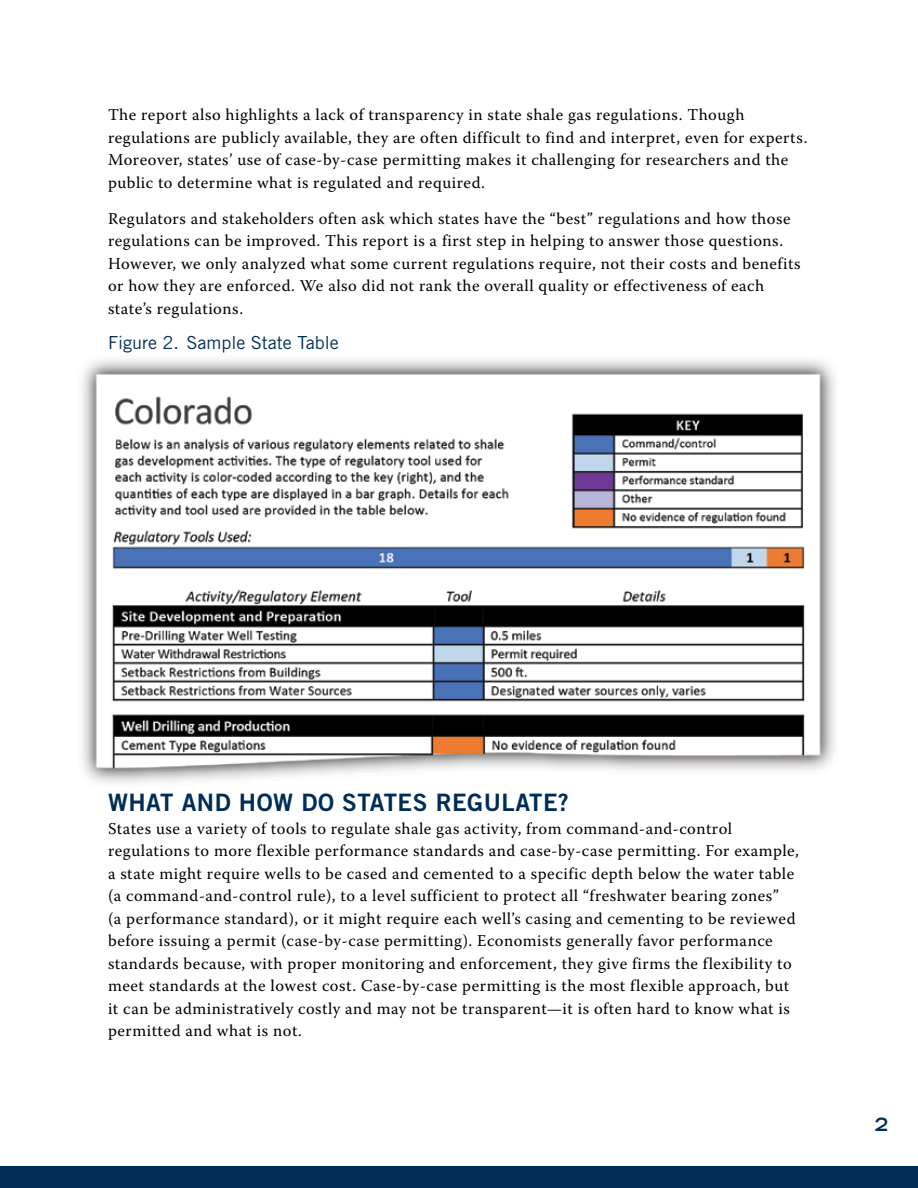
<style>
.page{position:relative;width:918px;height:1188px;background:#fff}
.page>*{position:absolute;margin:0;border:0;box-sizing:border-box;transform-origin:0 0}
.t1{font:24px "Trade Gothic Bold Two";letter-spacing:.02em;color:#002d56}
.t2{font:18px "Trade Gothic";color:#002d56}
.t3{font:700 expanded 18px "Trade Gothic LT";color:#002d56}
.t4{font:16.5px/22.5px "Warnock Pro";letter-spacing:.03em;color:#000}
</style>
<div class="page">
<img style="left:82px;top:359px;width:753px;height:425px">
<div style="left:0;top:1166px;width:918px;height:22px;background:#002d56"></div>
<p class="t4" style="left:108px;top:103px;width:701px">The report also highlights a lack of transparency in state shale gas regulations. Though regulations are publicly available, they are often difficult to find and interpret, even for experts.<br>Moreover, states’ use of case-by-case permitting makes it challenging for researchers and the public to determine what is regulated and required.</p>
<p class="t4" style="left:108px;top:207px;width:694px">Regulators and stakeholders often ask which states have the “best” regulations and how those regulations can be improved. This report is a first step in helping to answer those questions.<br>However, we only analyzed what some current regulations require, not their costs and benefits or how they are enforced. We also did not rank the overall quality or effectiveness of each state’s regulations.</p>
<p class="t2" style="left:108px;top:331px;width:232px">Figure 2. Sample State Table</p>
<h1 class="t1" style="left:108px;top:788px;width:462px">WHAT AND H OW DO STATES REGULATE?</h1>
<p class="t4" style="left:108px;top:817px;width:692px">States use a variety of tools to regulate shale gas activity, from command-and-control regulations to more flexible performance standards and case-by-case permitting. For example, a state might require wells to be cased and cemented to a specific depth below the water table (a command-and-control rule), to a level sufficient to protect all “freshwater bearing zones”<br>(a performance standard), or it might require each well’s casing and cementing to be reviewed before issuing a permit (case-by-case permitting). Economists generally favor performance standards because, with proper monitoring and enforcement, they give firms the flexibility to meet standards at the lowest cost. Case-by-case permitting is the most flexible approach, but it can be administratively costly and may not be transparent—it is often hard to know what is permitted and what is not.</p>
<p class="t3" style="left:875px;top:1113px;width:14px">2</p>
</div>
